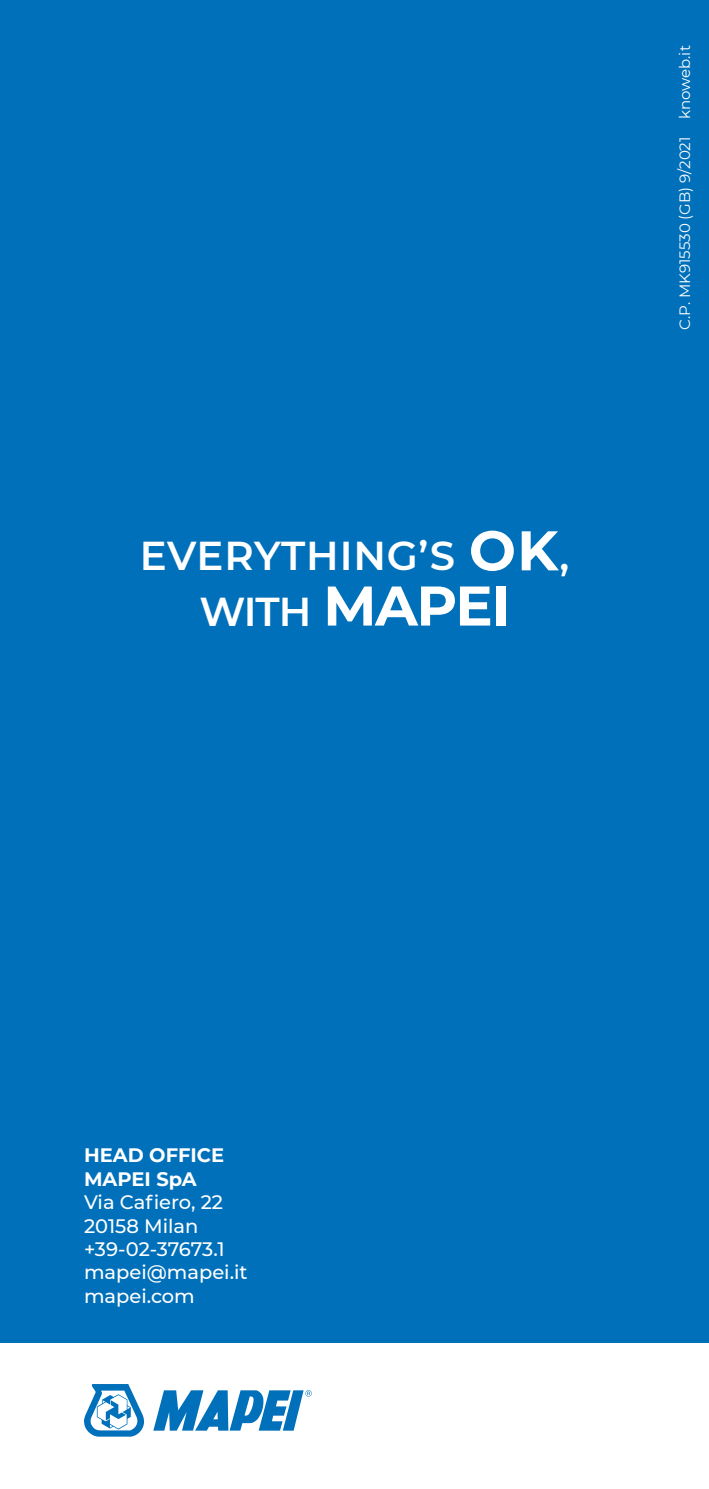
<style>
.page{position:relative;width:709px;height:1489px;background:#fff}
.page>*{position:absolute;margin:0;border:0;box-sizing:border-box;transform-origin:0 0}
.t1{font:700 55.75px "Montserrat";letter-spacing:-.025em;color:#fff}
.t2{font:600 40.25px "Montserrat";letter-spacing:.02em;color:#fff}
.t3{font:500 19.5px/23.2px "Montserrat";color:#fff}
.t4{font:700 19.5px/23.2px "Montserrat";color:#fff}
.t5{font:15px "Montserrat";color:#fff}
.s1{font-weight:700;font-size:55.75px}
.s2{font-weight:600;font-size:40.25px}
</style>
<div class="page">
<div style="left:0;top:0;width:709px;height:1355px;background:#0070ba"></div>
<div style="left:0;top:1343px;width:709px;height:145px;background:#fff"></div>
<svg style="left:153px;top:1390px;width:159px;height:40px"></svg>
<svg style="left:84px;top:1384px;width:60px;height:52px"></svg>
<h2 class="t2" style="left:140px;top:527px;width:431px">EVERYTHING’S <span class="s1">OK</span>,</h2>
<h1 class="t1" style="left:199px;top:565px;width:312px"><span class="s2">WITH</span> MAPEI</h1>
<p class="t5" style="left:674px;top:330px;width:286px;rotate:-90deg">C.P. MK915530 (GB) 9/2021 knoweb.it</p>
<p class="t4" style="left:84px;top:1142px;width:142px">HEAD OFFICE<br>MAPEI SpA</p>
<p class="t3" style="left:84px;top:1189px;width:165px">Via Cafiero, 22<br>20158 Milan +39-02-37673.1 mapei@mapei.it mapei.com</p>
</div>
